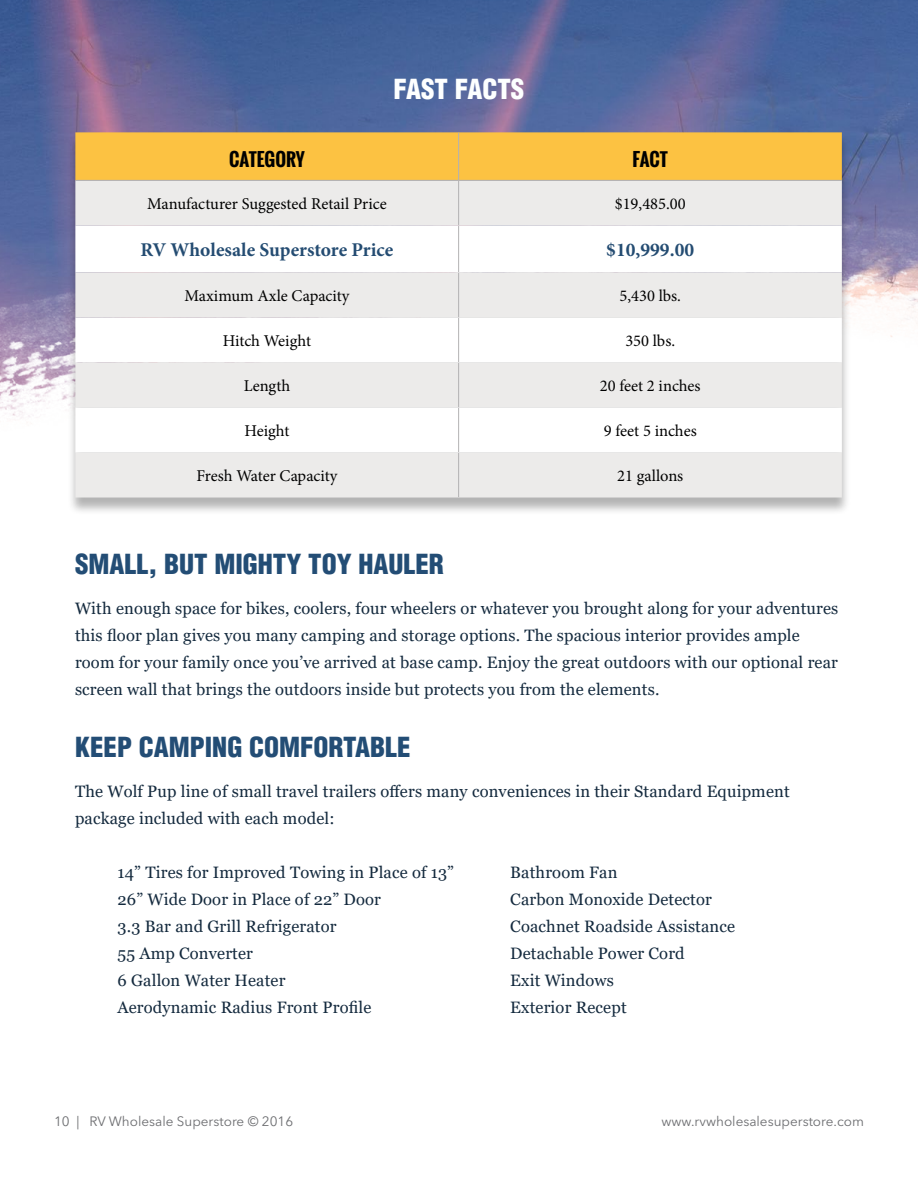
<style>
.page{position:relative;width:918px;height:1188px;background:#fff}
.page>*{position:absolute;margin:0;border:0;box-sizing:border-box;transform-origin:0 0}
.t1{font:900 condensed 27px "Helvetica LT Std";color:#234d75}
.t2{font:900 condensed 27px "Helvetica LT Std";color:#fdffff}
.t3{font:700 19.5px "Minion Pro";color:#244c72}
.t4{font:700 18px "Oswald";color:#000}
.t5{font:16.5px/27px "Georgia";letter-spacing:.01em;color:#142a3e}
.t6{font:16.5px "Minion Pro";color:#000}
.t7{font:13.5px "Avenir Next LT Pro";color:#6d6e71}
</style>
<div class="page">
<img style="left:0;top:0;width:918px;height:418px">
<div style="left:67px;top:133px;width:783px;height:382px;background:#000;opacity:.3"></div>
<div style="left:75px;top:132px;width:767px;height:48px;background:#fcc242"></div>
<div style="left:75px;top:180px;width:767px;height:318px;background:#ecebea"></div>
<svg style="left:75px;top:225px;width:767px;height:228px"></svg>
<hr style="left:458px;top:133px;width:1px;height:47px;background:#b3b2b3">
<hr style="left:458px;top:181px;width:1px;height:44px;background:#b3b2b3">
<hr style="left:458px;top:226px;width:1px;height:46px;background:#b3b2b3">
<hr style="left:458px;top:273px;width:1px;height:44px;background:#b3b2b3">
<hr style="left:458px;top:318px;width:1px;height:44px;background:#b3b2b3">
<hr style="left:458px;top:363px;width:1px;height:44px;background:#b3b2b3">
<hr style="left:458px;top:408px;width:1px;height:44px;background:#b3b2b3">
<hr style="left:458px;top:453px;width:1px;height:44px;background:#b3b2b3">
<hr style="left:76px;top:180px;width:383px;height:1px;background:#b3b2b3">
<hr style="left:459px;top:180px;width:383px;height:1px;background:#b3b2b3">
<h1 class="t2" style="left:394px;top:72px;width:132px">FAST FACTS</h1>
<p class="t4" style="left:229px;top:146px;width:77px">CATEGORY</p>
<p class="t4" style="left:633px;top:146px;width:37px">FACT</p>
<p class="t6" style="left:147px;top:193px;width:241px">Manufacturer Suggested Retail Price</p>
<p class="t6" style="left:615px;top:193px;width:72px">$19,485.00</p>
<p class="t3" style="left:141px;top:236px;width:254px">RV Wholesale Superstore Price</p>
<p class="t3" style="left:606px;top:236px;width:89px">$10,999.00</p>
<p class="t6" style="left:184px;top:285px;width:167px">Maximum Axle Capacity</p>
<p class="t6" style="left:619px;top:285px;width:63px">5,430 lbs.</p>
<p class="t6" style="left:223px;top:330px;width:90px">Hitch Weight</p>
<p class="t6" style="left:625px;top:330px;width:51px">350 lbs.</p>
<p class="t6" style="left:244px;top:375px;width:48px">Length</p>
<p class="t6" style="left:600px;top:375px;width:102px">20 feet 2 inches</p>
<p class="t6" style="left:244px;top:420px;width:47px">Height</p>
<p class="t6" style="left:604px;top:420px;width:95px">9 feet 5 inches</p>
<p class="t6" style="left:197px;top:465px;width:142px">Fresh Water Capacity</p>
<p class="t6" style="left:617px;top:465px;width:68px">21 gallons</p>
<h1 class="t1" style="left:75px;top:547px;width:371px">SMALL, BUT MIGHTY TOY HAULER</h1>
<p class="t5" style="left:75px;top:595px;width:765px">With enough space for bikes, coolers, four wheelers or whatever you brought along for your adventures this floor plan gives you many camping and storage options. The spacious interior provides ample room for your family once you’ve arrived at base camp. Enjoy the great outdoors with our optional rear screen wall that brings the outdoors inside but protects you from the elements.</p>
<h1 class="t1" style="left:75px;top:730px;width:337px">KEEP CAMPING COMFORTABLE</h1>
<p class="t5" style="left:75px;top:778px;width:716px">The Wolf Pup line of small travel trailers offers many conveniences in their Standard Equipment package included with each model:</p>
<p class="t5" style="left:118px;top:859px;width:338px">14” Tires for Improved Towing in Place of 13”<br>26” Wide Door in Place of 22” Door<br>3.3 Bar and Grill Refrigerator<br>55 Amp Converter<br>6 Gallon Water Heater<br>Aerodynamic Radius Front Profile</p>
<p class="t5" style="left:510px;top:859px;width:226px">Bathroom Fan<br>Carbon Monoxide Detector<br>Coachnet Roadside Assistance<br>Detachable Power Cord<br>Exit Windows<br>Exterior Recept</p>
<p class="t7" style="left:54px;top:1113px;width:241px">10 | RV Wholesale Superstore © 2016</p>
<p class="t7" style="left:661px;top:1113px;width:204px">www.rvwholesalesuperstore.com</p>
</div>
